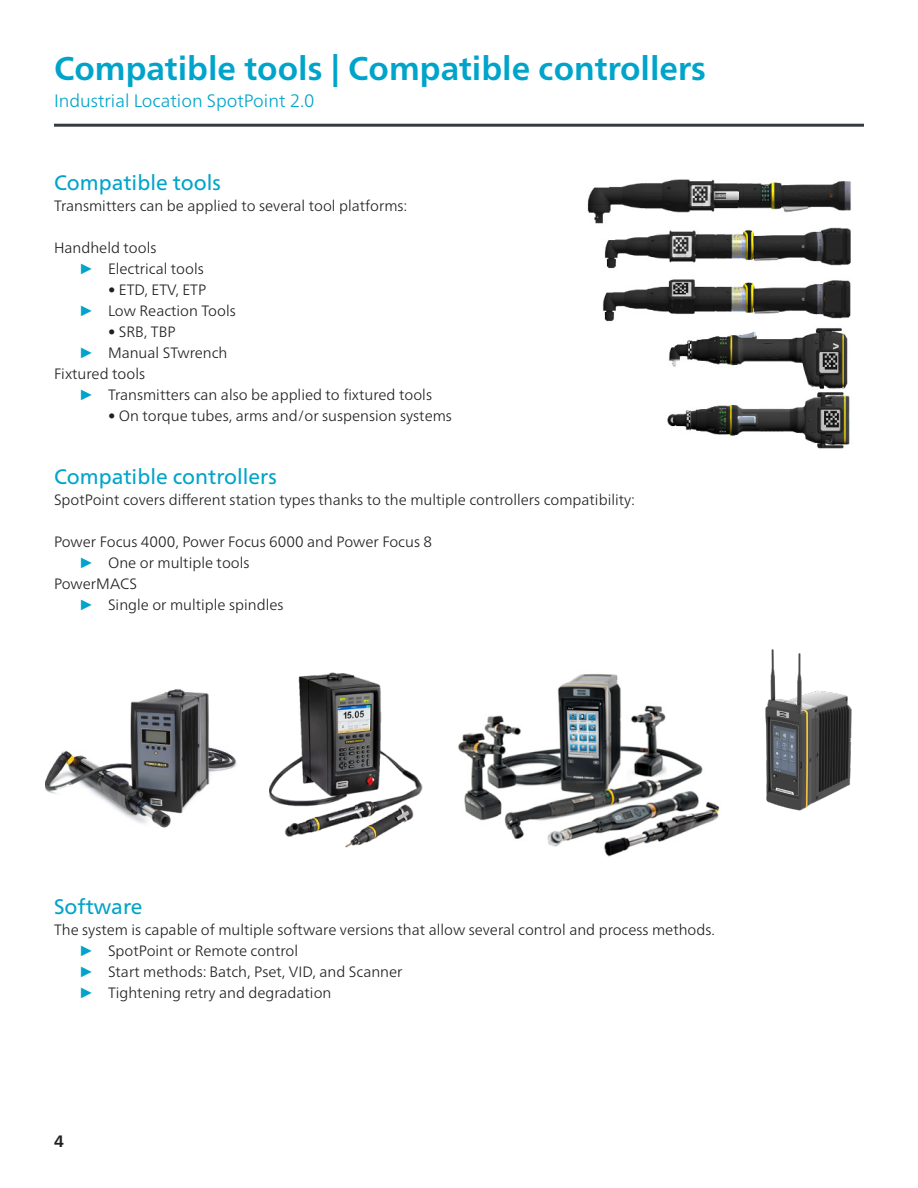
<style>
.page{position:relative;width:918px;height:1188px;background:#fff}
.page>*{position:absolute;margin:0;border:0;box-sizing:border-box;transform-origin:0 0}
.Page_Header_Left_Bla{font:700 33px "Neue Frutiger World";color:#00a4ca}
.Section_Header_Left{font:21px "Neue Frutiger World";color:#00a4ca}
.Page_Header_Left_Bla-2{font:300 18px "Neue Frutiger World";color:#00a4ca}
.t1{font:700 16.5px "Neue Frutiger World";color:#231f20}
.Paragraph_Text{font:300 15px "Neue Frutiger World";color:#231f20}
.s1{font-family:"Arial Narrow";font-weight:400;color:#00a4ca}
</style>
<div class="page">
<hr style="left:54px;top:124px;width:810px;height:3px;background:#353b40">
<img style="left:587px;top:179px;width:264px;height:270px">
<img style="left:45px;top:689px;width:192px;height:139px">
<img style="left:458px;top:674px;width:261px;height:183px">
<img style="left:270px;top:672px;width:153px;height:176px">
<img style="left:681px;top:649px;width:171px;height:163px">
<p class="Page_Header_Left_Bla" style="left:54px;top:39px;width:653px">Compatible tools | Compatible controllers</p>
<p class="Page_Header_Left_Bla-2" style="left:54px;top:87px;width:262px">Industrial Location SpotPoint 2.0</p>
<p class="Section_Header_Left" style="left:54px;top:166px;width:168px">Compatible tools</p>
<p class="Paragraph_Text" style="left:54px;top:194px;width:355px">Transmitters can be applied to several tool platforms:</p>
<p class="Paragraph_Text" style="left:54px;top:236px;width:104px">Handheld tools</p>
<p class="Paragraph_Text" style="left:81px;top:257px;width:124px"><span class="s1">►</span> Electrical tools</p>
<p class="Paragraph_Text" style="left:108px;top:278px;width:100px">• ETD, ETV, ETP</p>
<p class="Paragraph_Text" style="left:81px;top:299px;width:156px"><span class="s1">►</span> Low Reaction Tools</p>
<p class="Paragraph_Text" style="left:108px;top:320px;width:69px">• SRB, TBP</p>
<p class="Paragraph_Text" style="left:81px;top:341px;width:148px"><span class="s1">►</span> Manual STwrench</p>
<p class="Paragraph_Text" style="left:54px;top:362px;width:93px">Fixtured tools</p>
<p class="Paragraph_Text" style="left:81px;top:383px;width:353px"><span class="s1">►</span> Transmitters can also be applied to fixtured tools</p>
<p class="Paragraph_Text" style="left:108px;top:404px;width:346px">• On torque tubes, arms and/or suspension systems</p>
<p class="Section_Header_Left" style="left:54px;top:460px;width:224px">Compatible controllers</p>
<p class="Paragraph_Text" style="left:54px;top:488px;width:583px">SpotPoint covers different station types thanks to the multiple controllers compatibility:</p>
<p class="Paragraph_Text" style="left:54px;top:530px;width:380px">Power Focus 4000, Power Focus 6000 and Power Focus 8</p>
<p class="Paragraph_Text" style="left:81px;top:551px;width:170px"><span class="s1">►</span> One or multiple tools</p>
<p class="Paragraph_Text" style="left:54px;top:572px;width:85px">PowerMACS</p>
<p class="Paragraph_Text" style="left:81px;top:593px;width:204px"><span class="s1">►</span> Single or multiple spindles</p>
<p class="Section_Header_Left" style="left:54px;top:890px;width:90px">Software</p>
<p class="Paragraph_Text" style="left:54px;top:918px;width:663px">The system is capable of multiple software versions that allow several control and process methods.</p>
<p class="Paragraph_Text" style="left:81px;top:939px;width:219px"><span class="s1">►</span> SpotPoint or Remote control</p>
<p class="Paragraph_Text" style="left:81px;top:960px;width:323px"><span class="s1">►</span> Start methods: Batch, Pset, VID, and Scanner</p>
<p class="Paragraph_Text" style="left:81px;top:981px;width:252px"><span class="s1">►</span> Tightening retry and degradation</p>
<p class="t1" style="left:54px;top:1127px;width:11px">4</p>
</div>
